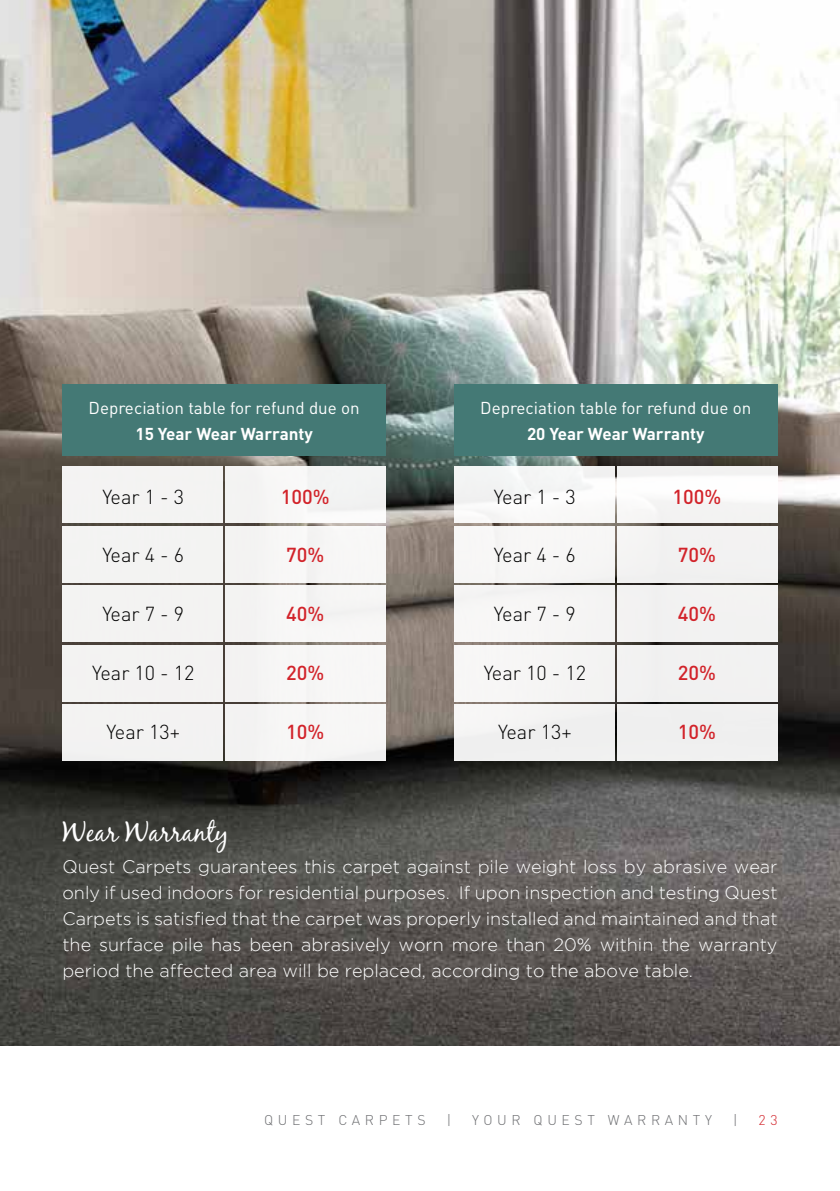
<style>
.page{position:relative;width:840px;height:1191px;background:#fff}
.page>*{position:absolute;margin:0;border:0;box-sizing:border-box;transform-origin:0 0}
.t1{font:28px "Black Jack";color:#fff}
.t2{font:300 20px "DIN";color:#000}
.t3{font:500 20px "DIN";color:#d2232a}
.t4{font:300 18px/26px "Gotham";color:#fff;text-align:justify}
.t5{font:17px "DIN";color:#fff}
.t6{font:700 17px "DIN";color:#fff}
.t7{font:300 14px "DIN";letter-spacing:.33em;color:#6d6e71}
.t8{font:300 14px "DIN";color:#d2232a}
</style>
<div class="page">
<img style="left:0;top:0;width:839px;height:1045px">
<div style="left:62px;top:466px;width:160px;height:57px;background:#f4f3f2"></div>
<div style="left:225px;top:466px;width:160px;height:57px;background:#f3f4f3"></div>
<div style="left:62px;top:526px;width:160px;height:56px;background:#f3f3f2"></div>
<div style="left:225px;top:526px;width:160px;height:56px;background:#f7f6f6"></div>
<div style="left:62px;top:585px;width:160px;height:57px;background:#f3f3f2"></div>
<div style="left:225px;top:585px;width:160px;height:57px;background:#f6f5f5"></div>
<div style="left:62px;top:645px;width:160px;height:56px;background:#f3f2f2"></div>
<div style="left:225px;top:645px;width:160px;height:56px;background:#f7f6f6"></div>
<div style="left:62px;top:704px;width:160px;height:57px;background:#f3f2f2"></div>
<div style="left:225px;top:704px;width:160px;height:57px;background:#f6f6f5"></div>
<div style="left:454px;top:466px;width:160px;height:57px;background:#f7f7f7"></div>
<div style="left:617px;top:466px;width:160px;height:57px;background:#f7f6f6"></div>
<div style="left:454px;top:526px;width:160px;height:56px;background:#f7f6f6"></div>
<div style="left:617px;top:526px;width:160px;height:56px;background:#f2f2f2"></div>
<div style="left:454px;top:585px;width:160px;height:57px;background:#f6f5f4"></div>
<div style="left:617px;top:585px;width:160px;height:57px;background:#f2f2f2"></div>
<div style="left:454px;top:645px;width:160px;height:56px;background:#f6f5f5"></div>
<div style="left:617px;top:645px;width:160px;height:56px;background:#f2f1f1"></div>
<div style="left:454px;top:704px;width:160px;height:57px;background:#f0f0f0"></div>
<div style="left:617px;top:704px;width:160px;height:57px;background:#f0f0ef"></div>
<div style="left:62px;top:384px;width:324px;height:71px;background:#447975"></div>
<div style="left:454px;top:384px;width:323px;height:71px;background:#447975"></div>
<p class="t5" style="left:89px;top:397px;width:272px">Depreciation table for refund due on</p>
<p class="t6" style="left:135px;top:422px;width:179px">15 Year Wear Warranty</p>
<p class="t5" style="left:480px;top:397px;width:272px">Depreciation table for refund due on</p>
<p class="t6" style="left:526px;top:422px;width:179px">20 Year Wear Warranty</p>
<p class="t2" style="left:102px;top:484px;width:83px">Year 1 - 3</p>
<p class="t3" style="left:281px;top:483px;width:50px">100%</p>
<p class="t2" style="left:493px;top:484px;width:83px">Year 1 - 3</p>
<p class="t3" style="left:672px;top:483px;width:50px">100%</p>
<p class="t2" style="left:102px;top:543px;width:83px">Year 4 - 6</p>
<p class="t3" style="left:286px;top:542px;width:40px">70%</p>
<p class="t2" style="left:493px;top:543px;width:83px">Year 4 - 6</p>
<p class="t3" style="left:677px;top:542px;width:40px">70%</p>
<p class="t2" style="left:102px;top:601px;width:83px">Year 7 - 9</p>
<p class="t3" style="left:286px;top:601px;width:40px">40%</p>
<p class="t2" style="left:493px;top:601px;width:83px">Year 7 - 9</p>
<p class="t3" style="left:677px;top:601px;width:40px">40%</p>
<p class="t2" style="left:92px;top:660px;width:104px">Year 10 - 12</p>
<p class="t3" style="left:286px;top:660px;width:40px">20%</p>
<p class="t2" style="left:483px;top:660px;width:104px">Year 10 - 12</p>
<p class="t3" style="left:677px;top:660px;width:40px">20%</p>
<p class="t2" style="left:106px;top:719px;width:75px">Year 13+</p>
<p class="t3" style="left:286px;top:719px;width:40px">10%</p>
<p class="t2" style="left:498px;top:719px;width:75px">Year 13+</p>
<p class="t3" style="left:677px;top:719px;width:40px">10%</p>
<h1 class="t1" style="left:62px;top:815px;width:167px">Wear Warranty</h1>
<p class="t4" style="left:62px;top:854px;width:716px">Quest Carpets guarantees this carpet against pile weight loss by abrasive wear only if used indoors for residential purposes. If upon inspection and testing Quest Carpets is satisfied that the carpet was properly installed and maintained and that the surface pile has been abrasively worn more than 20% within the warranty period the affected area will be replaced, according to the above table.</p>
<p class="t7" style="left:264px;top:1111px;width:163px">QUEST CARPETS</p>
<p class="t7" style="left:446px;top:1111px;width:6px">|</p>
<p class="t7" style="left:472px;top:1111px;width:241px">YOUR QUEST WARRANTY</p>
<p class="t7" style="left:732px;top:1111px;width:6px">|</p>
<p class="t8" style="left:758px;top:1111px;width:21px">2 3</p>
</div>
